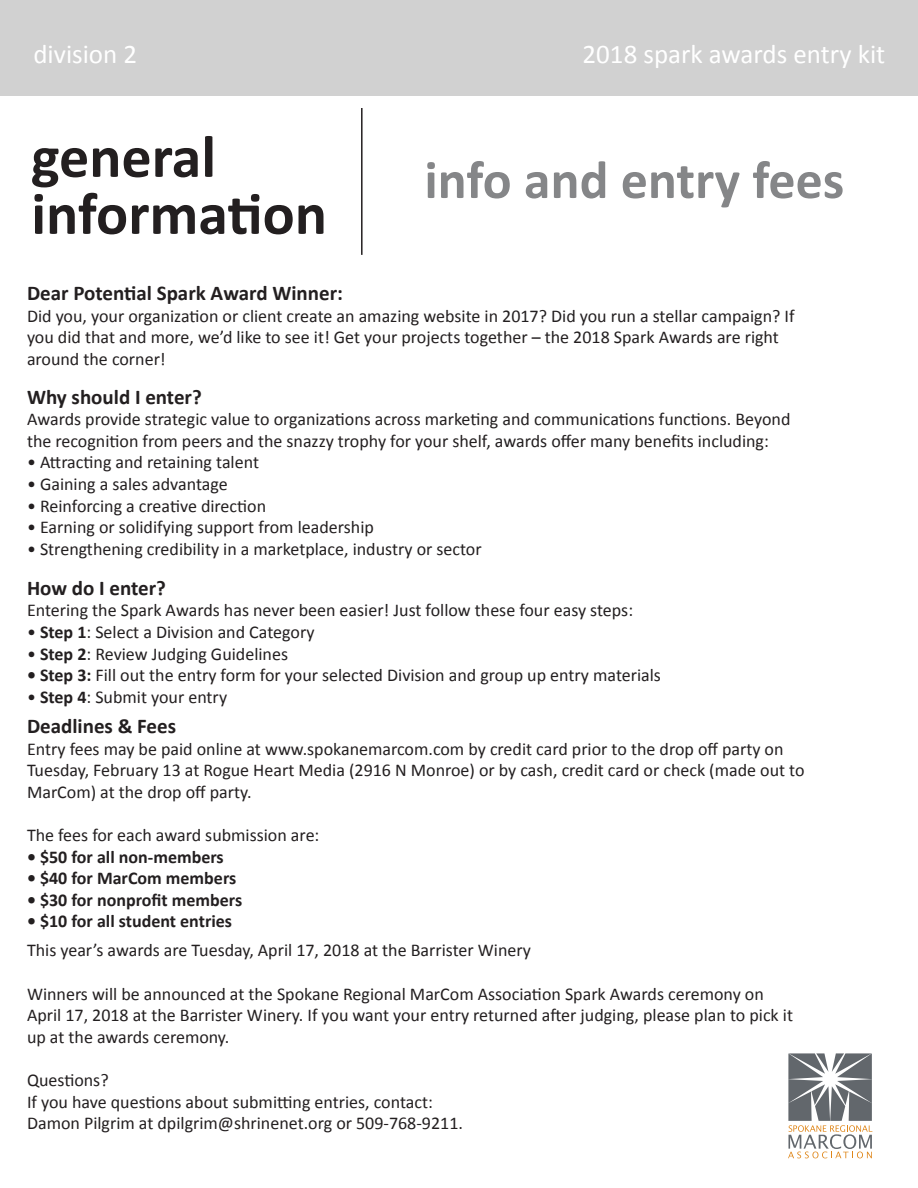
<style>
.page{position:relative;width:918px;height:1188px;background:#fff}
.page>*{position:absolute;margin:0;border:0;box-sizing:border-box;transform-origin:0 0}
.t1{font:700 60px "Calibri";color:#231f20}
.t2{font:700 54px "Calibri";color:#858688}
.t3{font:27px "Calibri";color:#fff}
.t4{font:700 21px "Calibri";color:#231f20}
.t5{font:18px/21.6px "Calibri";color:#231f20}
.t6{font:700 18px "Calibri";color:#231f20}
.s1{font-weight:700}
</style>
<div class="page">
<div style="left:0;top:0;width:918px;height:95px;background:#d1d1d1"></div>
<hr style="left:361px;top:108px;width:2px;height:147px;background:#231f20">
<svg style="left:788px;top:1053px;width:84px;height:105px"></svg>
<p class="t3" style="left:33px;top:37px;width:105px">division 2</p>
<p class="t3" style="left:583px;top:37px;width:304px">2018 spark awards entry kit</p>
<p class="t1" style="left:31px;top:119px;width:186px">general</p>
<p class="t1" style="left:31px;top:176px;width:297px">information</p>
<p class="t2" style="left:424px;top:145px;width:421px">info and entry fees</p>
<p class="t4" style="left:27px;top:280px;width:317px">Dear Potential Spark Award Winner:</p>
<p class="t5" style="left:27px;top:305px;width:769px">Did you, your organization or client create an amazing website in 2017? Did you run a stellar campaign? If</p>
<p class="t5" style="left:27px;top:326px;width:753px">you did that and more, we’d like to see it! Get your projects together – the 2018 Spark Awards are right</p>
<p class="t5" style="left:27px;top:348px;width:140px">around the corner!</p>
<p class="t4" style="left:27px;top:383px;width:176px">Why should I enter?</p>
<p class="t5" style="left:27px;top:408px;width:765px">Awards provide strategic value to organizations across marketing and communications functions. Beyond</p>
<p class="t5" style="left:27px;top:430px;width:743px">the recognition from peers and the snazzy trophy for your shelf, awards offer many benefits including:</p>
<p class="t5" style="left:27px;top:452px;width:234px">• Attracting and retaining talent</p>
<p class="t5" style="left:27px;top:473px;width:202px">• Gaining a sales advantage</p>
<p class="t5" style="left:27px;top:495px;width:241px">• Reinforcing a creative direction</p>
<p class="t5" style="left:27px;top:516px;width:348px">• Earning or solidifying support from leadership</p>
<p class="t5" style="left:27px;top:538px;width:456px">• Strengthening credibility in a marketplace, industry or sector</p>
<p class="t4" style="left:27px;top:574px;width:140px">How do I enter?</p>
<p class="t5" style="left:27px;top:600px;width:608px">Entering the Spark Awards has never been easier! Just follow these four easy steps:</p>
<p class="t5" style="left:27px;top:621px;width:289px">• <span class="s1">Step 1</span>: Select a Division and Category</p>
<p class="t5" style="left:27px;top:643px;width:263px">• <span class="s1">Step 2</span>: Review Judging Guidelines</p>
<p class="t5" style="left:27px;top:664px;width:635px"><span class="s1">• Step 3:</span> Fill out the entry form for your selected Division and group up entry materials</p>
<p class="t5" style="left:27px;top:686px;width:202px">• <span class="s1">Step 4</span>: Submit your entry</p>
<p class="t4" style="left:27px;top:713px;width:151px">Deadlines &amp; Fees</p>
<p class="t5" style="left:27px;top:738px;width:758px">Entry fees may be paid online at www.spokanemarcom.com by credit card prior to the drop off party on</p>
<p class="t5" style="left:27px;top:759px;width:779px">Tuesday, February 13 at Rogue Heart Media (2916 N Monroe) or by cash, credit card or check (made out to<br>MarCom) at the drop off party.</p>
<p class="t5" style="left:27px;top:824px;width:294px">The fees for each award submission are:</p>
<p class="t6" style="left:27px;top:845px;width:198px">• $50 for all non-members</p>
<p class="t6" style="left:27px;top:867px;width:211px">• $40 for MarCom members</p>
<p class="t6" style="left:27px;top:888px;width:217px">• $30 for nonprofit members</p>
<p class="t6" style="left:27px;top:910px;width:207px">• $10 for all student entries</p>
<p class="t5" style="left:27px;top:940px;width:505px">This year’s awards are Tuesday, April 17, 2018 at the Barrister Winery</p>
<p class="t5" style="left:27px;top:983px;width:738px">Winners will be announced at the Spokane Regional MarCom Association Spark Awards ceremony on</p>
<p class="t5" style="left:27px;top:1005px;width:768px">April 17, 2018 at the Barrister Winery. If you want your entry returned after judging, please plan to pick it</p>
<p class="t5" style="left:27px;top:1026px;width:204px">up at the awards ceremony.</p>
<p class="t5" style="left:27px;top:1069px;width:83px">Questions?</p>
<p class="t5" style="left:27px;top:1091px;width:407px">If you have questions about submitting entries, contact:</p>
<p class="t5" style="left:27px;top:1113px;width:437px">Damon Pilgrim at dpilgrim@shrinenet.org or 509-768-9211.</p>
</div>
